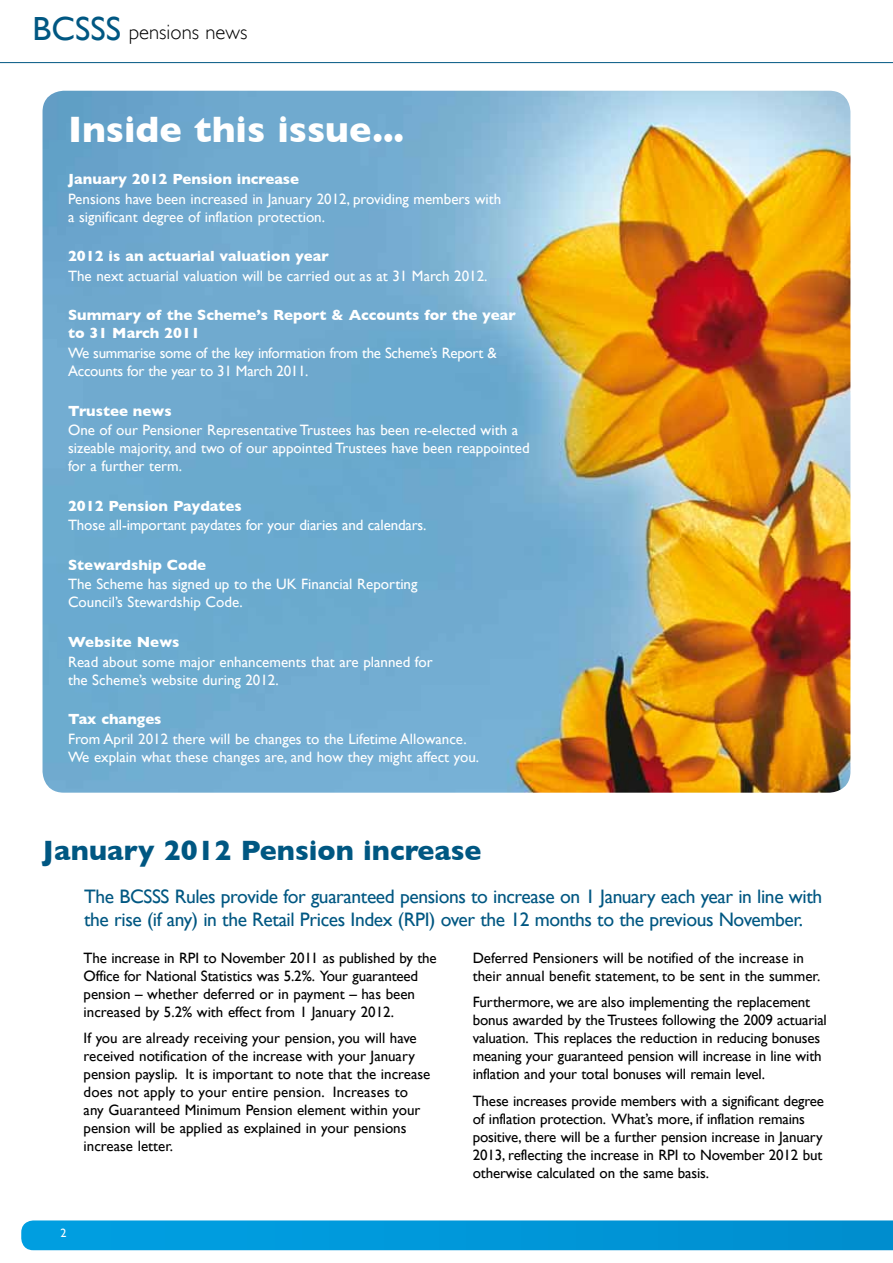
<style>
.page{position:relative;width:893px;height:1263px;background:#fff}
.page>*{position:absolute;margin:0;border:0;box-sizing:border-box;transform-origin:0 0}
.t1{font:700 37.5px "Gill Sans";color:#fff}
.t2{font:700 28.5px "Gill Sans";color:#005782}
.t3{font:300 20.7px "Gill Sans";color:#000}
.t4{font:19.5px/23.4px "Gill Sans";letter-spacing:-.02em;color:#005782}
.t5{font:15px/18px "Gill Sans";letter-spacing:-.01em;color:#000}
.t6{font:15px/18px "Gill Sans";color:#fff}
.t7{font:700 15px/18px "Gill Sans";color:#fff}
.t8{font:15px/18px "Gill Sans";letter-spacing:-.02em;color:#fff}
.t9{font:12px "Gill Sans";color:#fff}
.s1{font-weight:400;font-size:33.45px;color:#005782}
</style>
<div class="page">
<svg style="left:21px;top:1220px;width:872px;height:30px;background:#0499d9"></svg>
<img style="left:43px;top:91px;width:807px;height:702px">
<hr style="left:0;top:62px;width:893px;height:1px;background:#005782">
<h3 class="t3" style="left:33px;top:20px;width:216px"><span class="s1">BCSSS</span> pensions news</h3>
<h1 class="t1" style="left:68px;top:108px;width:338px">Inside this issue...</h1>
<p class="t7" style="left:68px;top:170px;width:233px">January 2012 Pension increase</p>
<p class="t6" style="left:68px;top:190px;width:435px">Pensions have been increased in January 2012, providing members with a significant degree of inflation protection.</p>
<p class="t7" style="left:68px;top:247px;width:262px">2012 is an actuarial valuation year</p>
<p class="t6" style="left:68px;top:267px;width:421px">The next actuarial valuation will be carried out as at 31 March 2012.</p>
<p class="t7" style="left:68px;top:306px;width:449px">Summary of the Scheme’s Report &amp; Accounts for the year to 31 March 2011</p>
<p class="t8" style="left:68px;top:344px;width:430px">We summarise some of the key information from the Scheme’s Report &amp;<br>Accounts for the year to 31 March 2011.</p>
<p class="t7" style="left:68px;top:401px;width:105px">Trustee news</p>
<p class="t6" style="left:68px;top:421px;width:463px">One of our Pensioner Representative Trustees has been re-elected with a sizeable majority, and two of our appointed Trustees have been reappointed for a further term.</p>
<p class="t7" style="left:68px;top:496px;width:175px">2012 Pension Paydates</p>
<p class="t6" style="left:68px;top:516px;width:360px">Those all-important paydates for your diaries and calendars.</p>
<p class="t7" style="left:68px;top:556px;width:140px">Stewardship Code</p>
<p class="t6" style="left:68px;top:575px;width:351px">The Scheme has signed up to the UK Financial Reporting<br>Council’s Stewardship Code.</p>
<p class="t7" style="left:68px;top:633px;width:113px">Website News</p>
<p class="t6" style="left:68px;top:652px;width:366px">Read about some major enhancements that are planned for the Scheme’s website during 2012.</p>
<p class="t7" style="left:68px;top:710px;width:95px">Tax changes</p>
<p class="t6" style="left:68px;top:729px;width:413px">From April 2012 there will be changes to the Lifetime Allowance.<br>We explain what these changes are, and how they might affect you.</p>
<h2 class="t2" style="left:43px;top:833px;width:441px">January 2012 Pension increase</h2>
<h3 class="t4" style="left:84px;top:884px;width:739px">The BCSSS Rules provide for guaranteed pensions to increase on 1 January each year in line with the rise (if any) in the Retail Prices Index (RPI) over the 12 months to the previous November.</h3>
<p class="t5" style="left:84px;top:948px;width:355px">The increase in RPI to November 2011 as published by the Office for National Statistics was 5.2%. Your guaranteed pension – whether deferred or in payment – has been increased by 5.2% with effect from 1 January 2012.</p>
<p class="t5" style="left:84px;top:1029px;width:348px">If you are already receiving your pension, you will have received notification of the increase with your January pension payslip. It is important to note that the increase does not apply to your entire pension. Increases to any Guaranteed Minimum Pension element within your pension will be applied as explained in your pensions increase letter.</p>
<p class="t5" style="left:473px;top:948px;width:349px">Deferred Pensioners will be notified of the increase in their annual benefit statement, to be sent in the summer.</p>
<p class="t5" style="left:473px;top:993px;width:356px">Furthermore, we are also implementing the replacement bonus awarded by the Trustees following the 2009 actuarial valuation. This replaces the reduction in reducing bonuses meaning your guaranteed pension will increase in line with inflation and your total bonuses will remain level.</p>
<p class="t5" style="left:473px;top:1091px;width:353px">These increases provide members with a significant degree of inflation protection. What’s more, if inflation remains positive, there will be a further pension increase in January 2013, reflecting the increase in RPI to November 2012 but otherwise calculated on the same basis.</p>
<p class="t9" style="left:61px;top:1225px;width:7px">2</p>
</div>
